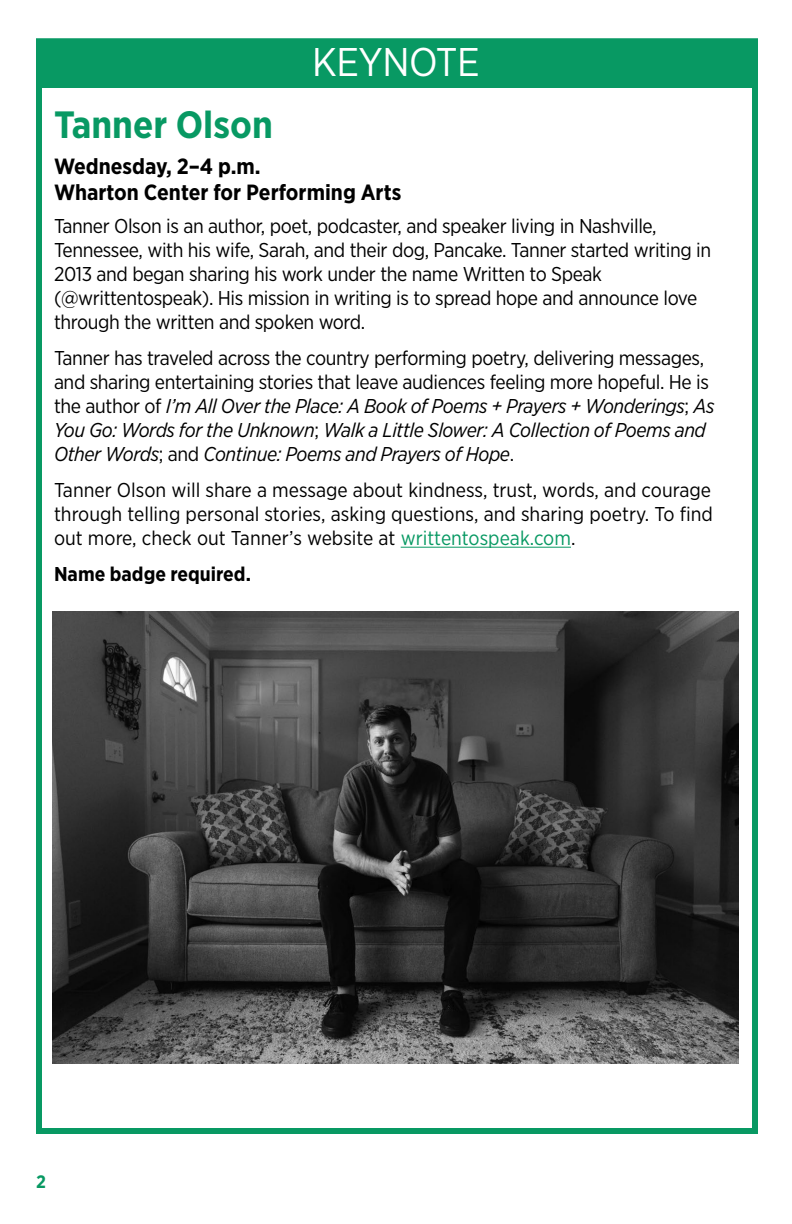
<style>
.page{position:relative;width:792px;height:1224px;background:#fff}
.page>*{position:absolute;margin:0;border:0;box-sizing:border-box;transform-origin:0 0}
.Headline{font:40px "Gotham Narrow";letter-spacing:-.01em;color:#fff}
.Subhead_1_Intro{font:700 38px "Gotham Narrow";color:#089963}
.Subhead_1_Intro-2{font:700 22px "Gotham Narrow";color:#000}
.EXD_AG_Body_text{font:20px/24px "Gotham Narrow";letter-spacing:-.02em;color:#000}
.EXD_AG_Body_text-2{font:700 20px "Gotham Narrow";color:#000}
.t1{font:700 18px "Gotham Narrow";color:#089963}
.s1{font-style:italic}
.s2{color:#089963}
</style>
<div class="page">
<div style="left:36px;top:38px;width:722px;height:1096px;border:6px solid #089963"></div>
<div style="left:36px;top:40px;width:720px;height:48px;background:#089963"></div>
<hr style="left:401px;top:547px;width:170px;height:1px;background:#089963">
<img style="left:52px;top:612px;width:687px;height:452px">
<p class="Headline" style="left:312px;top:37px;width:169px">KEYNOTE</p>
<p class="Subhead_1_Intro" style="left:54px;top:101px;width:220px">Tanner Olson</p>
<p class="Subhead_1_Intro-2" style="left:54px;top:152px;width:208px">Wednesday, 2–4 p.m.</p>
<p class="Subhead_1_Intro-2" style="left:54px;top:178px;width:349px">Wharton Center for Performing Arts</p>
<p class="EXD_AG_Body_text" style="left:54px;top:214px;width:659px">Tanner Olson is an author, poet, podcaster, and speaker living in Nashville, Tennessee, with his wife, Sarah, and their dog, Pancake. Tanner started writing in 2013 and began sharing his work under the name Written to Speak (@writtentospeak). His mission in writing is to spread hope and announce love through the written and spoken word.</p>
<p class="EXD_AG_Body_text" style="left:54px;top:346px;width:662px">Tanner has traveled across the country performing poetry, delivering messages, and sharing entertaining stories that leave audiences feeling more hopeful. He is the author of <span class="s1">I’m All Over the Place: A Book of Poems + Prayers + Wonderings</span>; <span class="s1">As You Go: Words for the Unknown</span>; <span class="s1">Walk a Little Slower: A Collection of Poems and Other Words</span>; and <span class="s1">Continue: Poems and Prayers of Hope</span>.</p>
<p class="EXD_AG_Body_text" style="left:54px;top:478px;width:661px;text-align:justify">Tanner Olson will share a message about kindness, trust, words, and courage through telling personal stories, asking questions, and sharing poetry. To find out more, check out Tanner’s website at <span class="s2">writtentospeak.com</span>.</p>
<p class="EXD_AG_Body_text-2" style="left:54px;top:561px;width:198px">Name badge required.</p>
<p class="t1" style="left:36px;top:1170px;width:11px">2</p>
</div>
